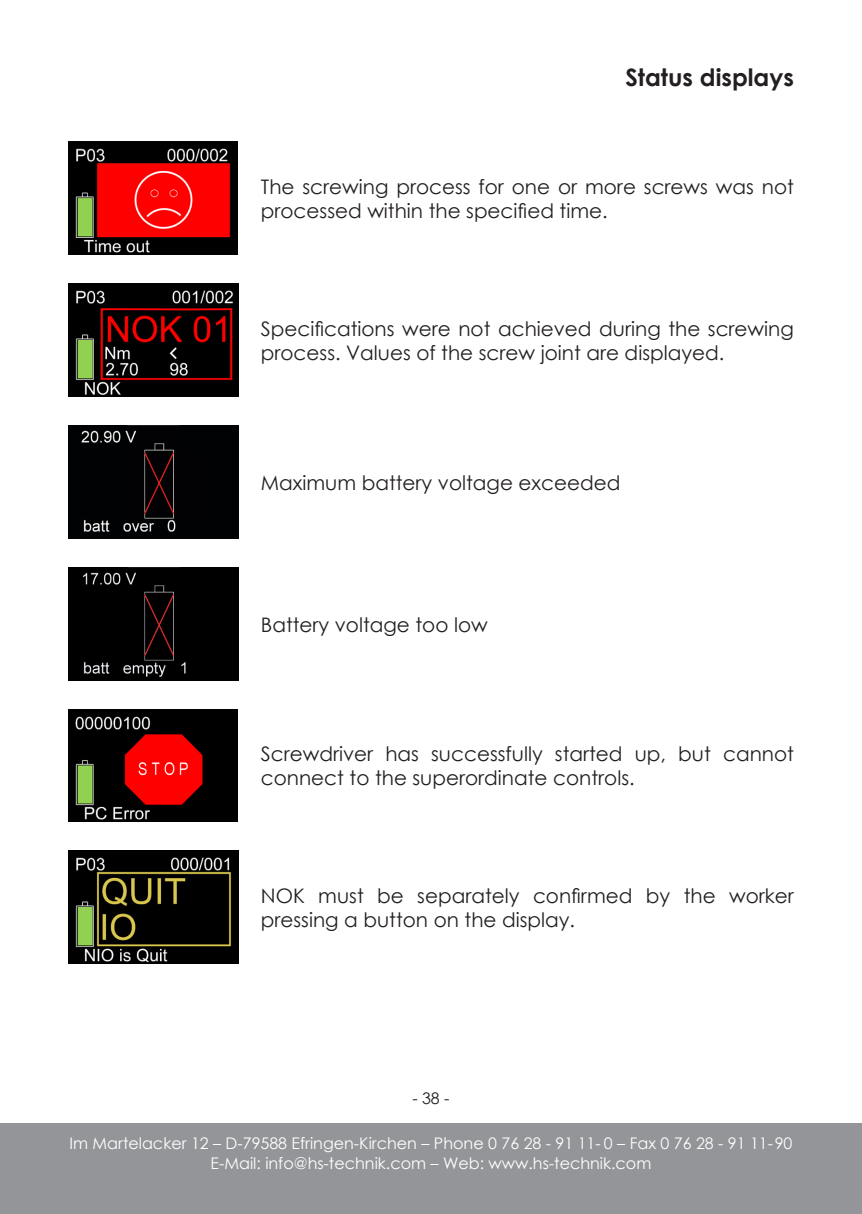
<style>
.page{position:relative;width:862px;height:1214px;background:#fff}
.page>*{position:absolute;margin:0;border:0;box-sizing:border-box;transform-origin:0 0}
.t1{font:700 24px "Century Gothic";color:#231f20}
.t2{font:20px/24px "Century Gothic";color:#231f20}
.t3{font:16px/20px "Century Gothic";color:#fff;text-align:center}
.t4{font:16px "Century Gothic";color:#231f20}
</style>
<div class="page">
<div style="left:0;top:1123px;width:862px;height:90px;background:#939598"></div>
<img style="left:68px;top:709px;width:170px;height:112px">
<img style="left:68px;top:283px;width:170px;height:113px">
<img style="left:68px;top:425px;width:170px;height:114px">
<img style="left:68px;top:567px;width:170px;height:113px">
<img style="left:68px;top:142px;width:170px;height:112px">
<img style="left:68px;top:850px;width:170px;height:113px">
<p class="t1" style="left:625px;top:59px;width:170px">Status displays</p>
<p class="t2" style="left:261px;top:174px;width:534px">The screwing process for one or more screws was not processed within the specified time.</p>
<p class="t2" style="left:261px;top:316px;width:534px">Specifications were not achieved during the screwing process. Values of the screw joint are displayed.</p>
<p class="t2" style="left:261px;top:470px;width:361px">Maximum battery voltage exceeded</p>
<p class="t2" style="left:261px;top:612px;width:228px">Battery voltage too low</p>
<p class="t2" style="left:261px;top:741px;width:534px">Screwdriver has successfully started up, but cannot connect to the superordinate controls.</p>
<p class="t2" style="left:261px;top:883px;width:534px">NOK must be separately confirmed by the worker pressing a button on the display.</p>
<p class="t4" style="left:412px;top:1087px;width:39px">- 38 -</p>
<p class="t3" style="left:69px;top:1132px;width:724px">Im Martelacker 12 – D-79588 Efringen-Kirchen – Phone 0 76 28 - 91 11- 0 – Fax 0 76 28 - 91 11-90<br>E-Mail: info@hs-technik.com – Web: www.hs-technik.com</p>
</div>
